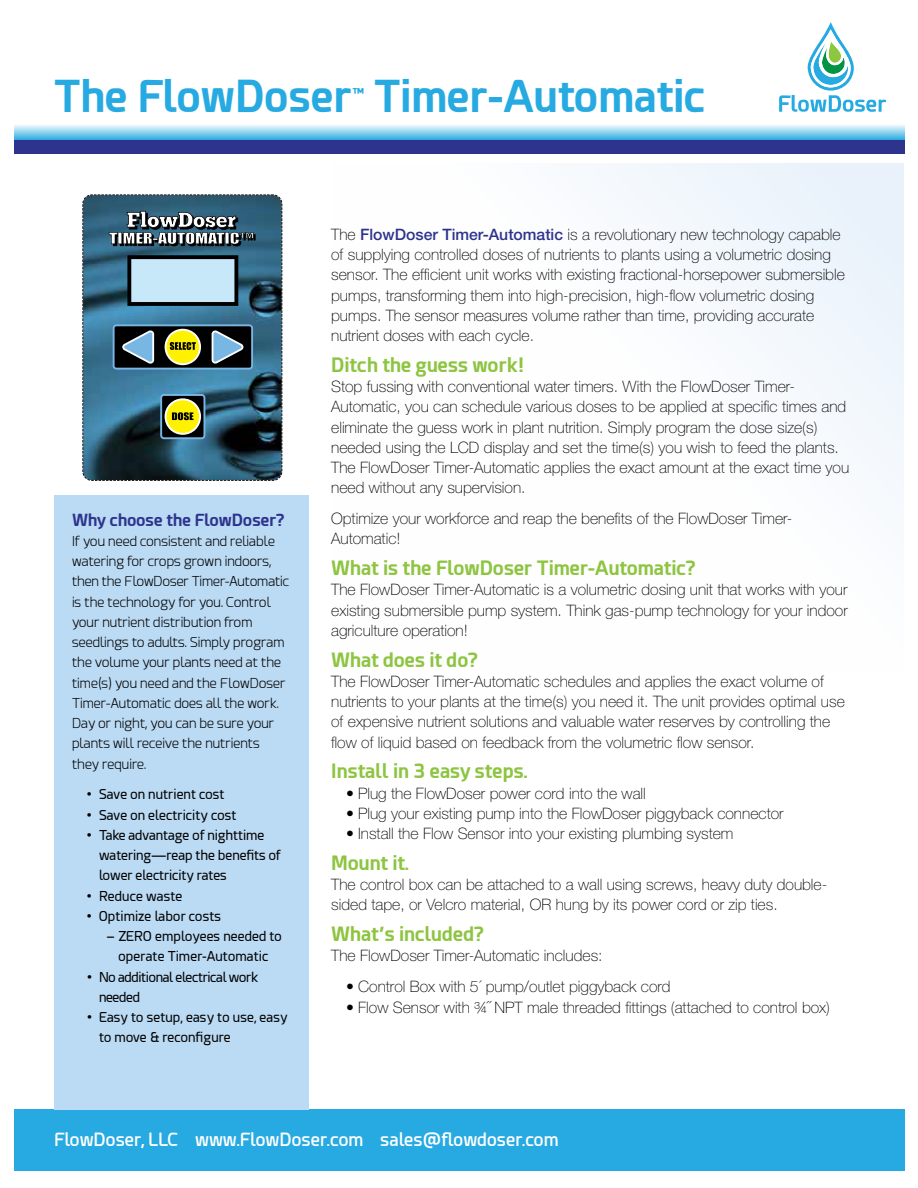
<style>
.page{position:relative;width:918px;height:1188px;background:#fff}
.page>*{position:absolute;margin:0;border:0;box-sizing:border-box;transform-origin:0 0}
.t1{font:700 43.35px "Esphimere";color:#27aae1}
.t2{font:700 19.5px "Esphimere";color:#8dc440}
.t3{font:600 18px "Esphimere";color:#fff}
.t4{font:700 16.5px "Esphimere";color:#2e348e}
.t5{font:100 15.75px/20.2px "Helvetica Neue LT Std";color:#000}
.t6{font:300 13.5px/20.2px "Esphimere";color:#000}
.t7{font:13.5px/20.2px "Esphimere";color:#000}
.t8{font:13.5px/20.2px "Esphimere";letter-spacing:-.03em;color:#000}
.t9{font:700 13.35px "Esphimere";color:#27aae1}
.s1{font-weight:500;color:#2e348e}
.s2{font-size:16.5px}
</style>
<div class="page">
<div style="left:331px;top:163px;width:573px;height:508px;background:linear-gradient(to right,#fffffe,#f4f8fd)"></div>
<svg style="left:14px;top:125px;width:890px;height:16px;background:#85c7e8"></svg>
<svg style="left:82px;top:194px;width:200px;height:287px;background:#466b79"></svg>
<div style="left:14px;top:1110px;width:890px;height:61px;background:#27aae1"></div>
<div style="left:14px;top:141px;width:890px;height:13px;background:#2e348e"></div>
<div style="left:54px;top:495px;width:254px;height:615px;background:#bbdaf3"></div>
<svg style="left:779px;top:22px;width:107px;height:90px"></svg>
<h1 class="t1" style="left:54px;top:69px;width:300px">The FlowDoser</h1>
<p class="t9" style="left:352px;top:85px;width:14px">™</p>
<h1 class="t1" style="left:374px;top:69px;width:333px">Timer-Automatic</h1>
<p class="t4" style="left:72px;top:509px;width:214px">Why choose the FlowDoser?</p>
<p class="t6" style="left:72px;top:531px;width:219px">If you need consistent and reliable watering for crops grown indoors, then the FlowDoser Timer-Automatic is the technology for you. Control your nutrient distribution from seedlings to adults. Simply program the volume your plants need at the time(s) you need and the FlowDoser<br>Timer-Automatic does all the work.<br>Day or night, you can be sure your plants will receive the nutrients they require.</p>
<p class="t7" style="left:87px;top:785px;width:139px">• Save on nutrient cost</p>
<p class="t7" style="left:87px;top:805px;width:151px">• Save on electricity cost</p>
<p class="t7" style="left:99px;top:825px;width:183px;text-indent:-12px">• Take advantage of nighttime watering-—reap the benefits of lower electricity rates</p>
<p class="t7" style="left:87px;top:886px;width:97px">• Reduce waste</p>
<p class="t7" style="left:87px;top:906px;width:136px">• Optimize labor costs</p>
<p class="t7" style="left:107px;top:926px;width:177px;text-align:center">– ZERO employees needed to operate Timer-Automatic</p>
<p class="t8" style="left:99px;top:967px;width:161px;text-indent:-12px">• No additional electrical work needed</p>
<p class="t7" style="left:99px;top:1007px;width:190px;text-indent:-12px">• Easy to setup, easy to use, easy to move &amp; reconfigure</p>
<p class="t5" style="left:331px;top:224px;width:515px">The <span class="s1">FlowDoser Timer-Automatic</span> is a revolutionary new technology capable of supplying controlled doses of nutrients to plants using a volumetric dosing sensor. The efficient unit works with existing fractional-horsepower submersible pumps, transforming them into high-precision, high-flow volumetric dosing pumps. The sensor measures volume rather than time, providing accurate nutrient doses with each cycle.</p>
<p class="t2" style="left:331px;top:353px;width:194px">Ditch the guess work!</p>
<p class="t5" style="left:331px;top:376px;width:519px">Stop fussing with conventional water timers. With the FlowDoser Timer-Automatic, you can schedule various doses to be applied at specific times and eliminate the guess work in plant nutrition. Simply program the dose size(s) needed using the LCD display and set the time(s) you wish to feed the plants.<br>The FlowDoser Timer-Automatic applies the exact amount at the exact time you need without any supervision.</p>
<p class="t5" style="left:331px;top:508px;width:463px">Optimize your workforce and reap the benefits of the FlowDoser Timer-<br>Automatic!</p>
<p class="t2" style="left:331px;top:556px;width:366px">What is the FlowDoser Timer-Automatic?</p>
<p class="t5" style="left:331px;top:580px;width:518px;text-align:justify">The FlowDoser Timer-Automatic is a volumetric dosing unit that works with your existing submersible pump system. Think gas-pump technology for your indoor agriculture operation!</p>
<p class="t2" style="left:331px;top:647px;width:148px">What does it do?</p>
<p class="t5" style="left:331px;top:671px;width:515px">The FlowDoser Timer-Automatic schedules and applies the exact volume of nutrients to your plants at the time(s) you need it. The unit provides optimal use of expensive nutrient solutions and valuable water reserves by controlling the flow of liquid based on feedback from the volumetric flow sensor.</p>
<p class="t2" style="left:331px;top:759px;width:198px">Install in 3 easy steps.</p>
<p class="t5" style="left:346px;top:783px;width:301px">• Plug the FlowDoser power cord into the wall</p>
<p class="t5" style="left:346px;top:803px;width:439px">• Plug your existing pump into the FlowDoser piggyback connector</p>
<p class="t5" style="left:346px;top:823px;width:389px">• Install the Flow Sensor into your existing plumbing system</p>
<p class="t2" style="left:331px;top:851px;width:79px">Mount it.</p>
<p class="t5" style="left:331px;top:874px;width:498px">The control box can be attached to a wall using screws, heavy duty double&shy;sided tape, or Velcro material, OR hung by its power cord or zip ties.</p>
<p class="t2" style="left:331px;top:922px;width:154px">What’s included?</p>
<p class="t5" style="left:331px;top:946px;width:273px">The FlowDoser Timer-Automatic includes:</p>
<p class="t5" style="left:346px;top:976px;width:326px">• Control Box with 5´ pump/outlet piggyback cord</p>
<p class="t5" style="left:346px;top:997px;width:485px">• Flow Sensor with 3/4<span class="s2">˝</span> NPT male threaded fittings (attached to control box)</p>
<p class="t3" style="left:54px;top:1129px;width:506px">FlowDoser, LLC www.FlowDoser.com sales@flowdoser.com</p>
</div>
